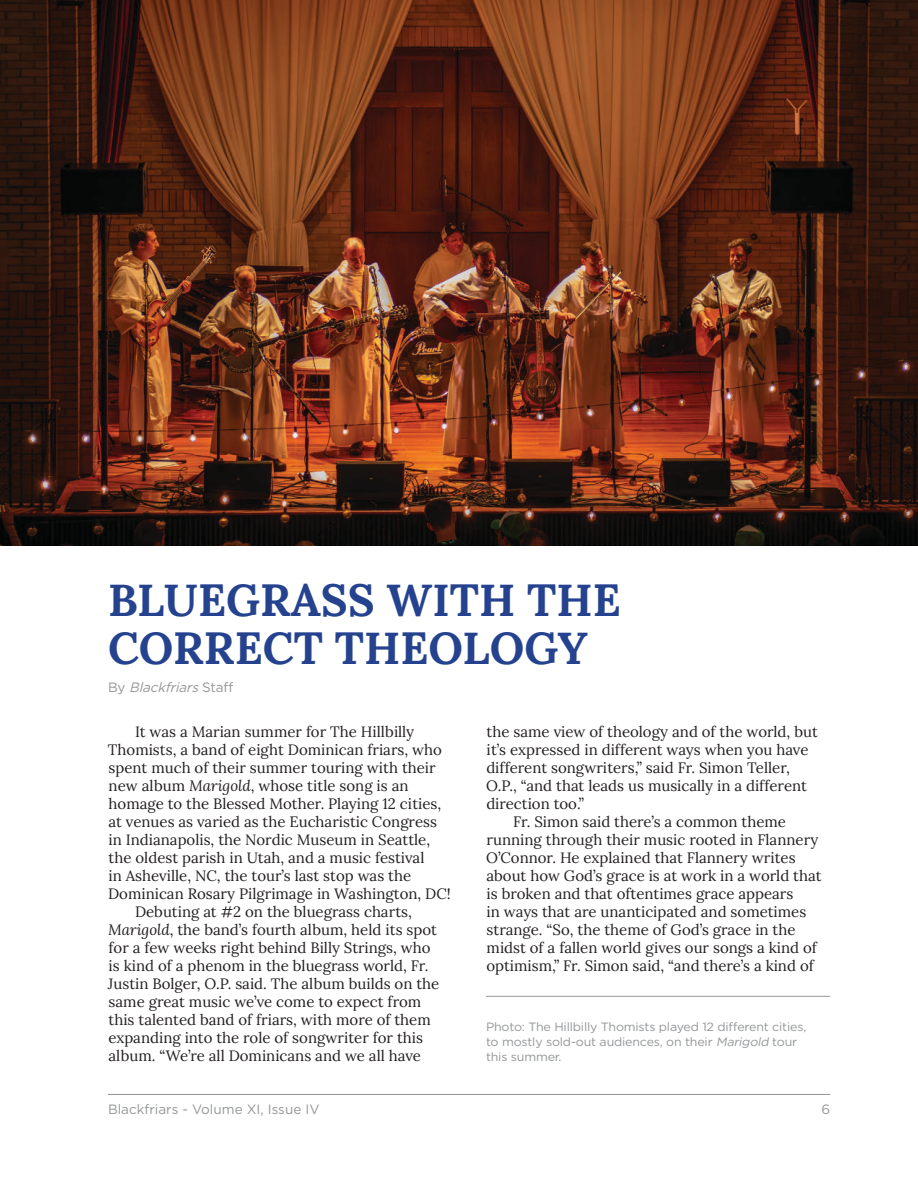
<style>
.page{position:relative;width:918px;height:1188px;background:#fff}
.page>*{position:absolute;margin:0;border:0;box-sizing:border-box;transform-origin:0 0}
.t1{font:700 45px/48px "Lora";color:#25428f}
.t2{font:15px "Lora";color:#231f20}
.t3{font:13.5px "Gotham";color:#949698}
.t4{font:italic 13.5px "Gotham";color:#949698}
.t5{font:12px/15px "Gotham";letter-spacing:-.015em;color:#949698;scale:1.04 1}
.s1{font-style:normal}
.s2{font-style:italic}
</style>
<div class="page">
<hr style="left:108px;top:1094px;width:722px;height:1px;background:#909394">
<img style="left:0;top:0;width:918px;height:546px">
<hr style="left:486px;top:996px;width:344px;height:1px;background:#949698">
<h1 class="t1" style="left:108px;top:571px;width:514px">BLUEGRASS WITH THE<br>CORRECT THEOLOGY</h1>
<p class="t4" style="left:108px;top:679px;width:127px"><span class="s1">B y</span> Blackfriars<span class="s1">S t a f f</span></p>
<p class="t2" style="left:487px;top:720px;width:333px">the same view of theology and of the world, but</p>
<p class="t2" style="left:487px;top:738px;width:323px">it’s expressed in different ways when you have</p>
<p class="t2" style="left:486px;top:756px;width:305px">different songwriters,” said Fr. Simon Teller,</p>
<p class="t2" style="left:486px;top:774px;width:322px">O.P., “and that leads us musically in a different</p>
<p class="t2" style="left:486px;top:792px;width:99px">direction too.”</p>
<p class="t2" style="left:513px;top:810px;width:275px">Fr. Simon said there’s a common theme</p>
<p class="t2" style="left:487px;top:828px;width:333px">running through their music rooted in Flannery</p>
<p class="t2" style="left:486px;top:846px;width:311px">O’Connor. He explained that Flannery writes</p>
<p class="t2" style="left:486px;top:864px;width:337px">about how God’s grace is at work in a world that</p>
<p class="t2" style="left:487px;top:882px;width:308px">is broken and that oftentimes grace appears</p>
<p class="t2" style="left:487px;top:900px;width:321px">in ways that are unanticipated and sometimes</p>
<p class="t2" style="left:487px;top:918px;width:310px">strange. “So, the theme of God’s grace in the</p>
<p class="t2" style="left:487px;top:936px;width:332px">midst of a fallen world gives our songs a kind of</p>
<p class="t2" style="left:486px;top:954px;width:329px">optimism,” Fr. Simon said, “and there’s a kind of</p>
<p class="t2" style="left:135px;top:720px;width:281px">It was a Marian summer for The Hillbilly</p>
<p class="t2" style="left:108px;top:738px;width:336px">Thomists, a band of eight Dominican friars, who</p>
<p class="t2" style="left:109px;top:756px;width:329px">spent much of their summer touring with their</p>
<p class="t2" style="left:109px;top:774px;width:301px">new album <span class="s2">Marigold</span>, whose title song is an</p>
<p class="t2" style="left:109px;top:792px;width:334px">homage to the Blessed Mother. Playing 12 cities,</p>
<p class="t2" style="left:108px;top:810px;width:330px">at venues as varied as the Eucharistic Congress</p>
<p class="t2" style="left:109px;top:828px;width:323px">in Indianapolis, the Nordic Museum in Seattle,</p>
<p class="t2" style="left:109px;top:846px;width:317px">the oldest parish in Utah, and a music festival</p>
<p class="t2" style="left:109px;top:864px;width:304px">in Asheville, NC, the tour’s last stop was the</p>
<p class="t2" style="left:108px;top:882px;width:344px">Dominican Rosary Pilgrimage in Washington, DC!</p>
<p class="t2" style="left:135px;top:900px;width:278px">Debuting at #2 on the bluegrass charts,</p>
<p class="t2" style="left:108px;top:918px;width:330px"><span class="s2">Marigold</span>, the band’s fourth album, held its spot</p>
<p class="t2" style="left:109px;top:936px;width:324px">for a few weeks right behind Billy Strings, who</p>
<p class="t2" style="left:109px;top:954px;width:321px">is kind of a phenom in the bluegrass world, Fr.</p>
<p class="t2" style="left:108px;top:972px;width:333px">Justin Bolger, O.P. said. The album builds on the</p>
<p class="t2" style="left:109px;top:990px;width:314px">same great music we’ve come to expect from</p>
<p class="t2" style="left:109px;top:1008px;width:324px">this talented band of friars, with more of them</p>
<p class="t2" style="left:108px;top:1026px;width:316px">expanding into the role of songwriter for this</p>
<p class="t2" style="left:108px;top:1044px;width:314px">album. “We’re all Dominicans and we all have</p>
<p class="t5" style="left:486px;top:1019px;width:310px">Photo: The Hillbilly Thomists played 12 different cities, to mostly sold-out audiences, on their <span class="s2">Marigold</span> tour this summer.</p>
<p class="t3" style="left:108px;top:1100px;width:213px">Blackfriars - Volume XI, Issue IV</p>
<p class="t3" style="left:822px;top:1100px;width:10px">6</p>
</div>
